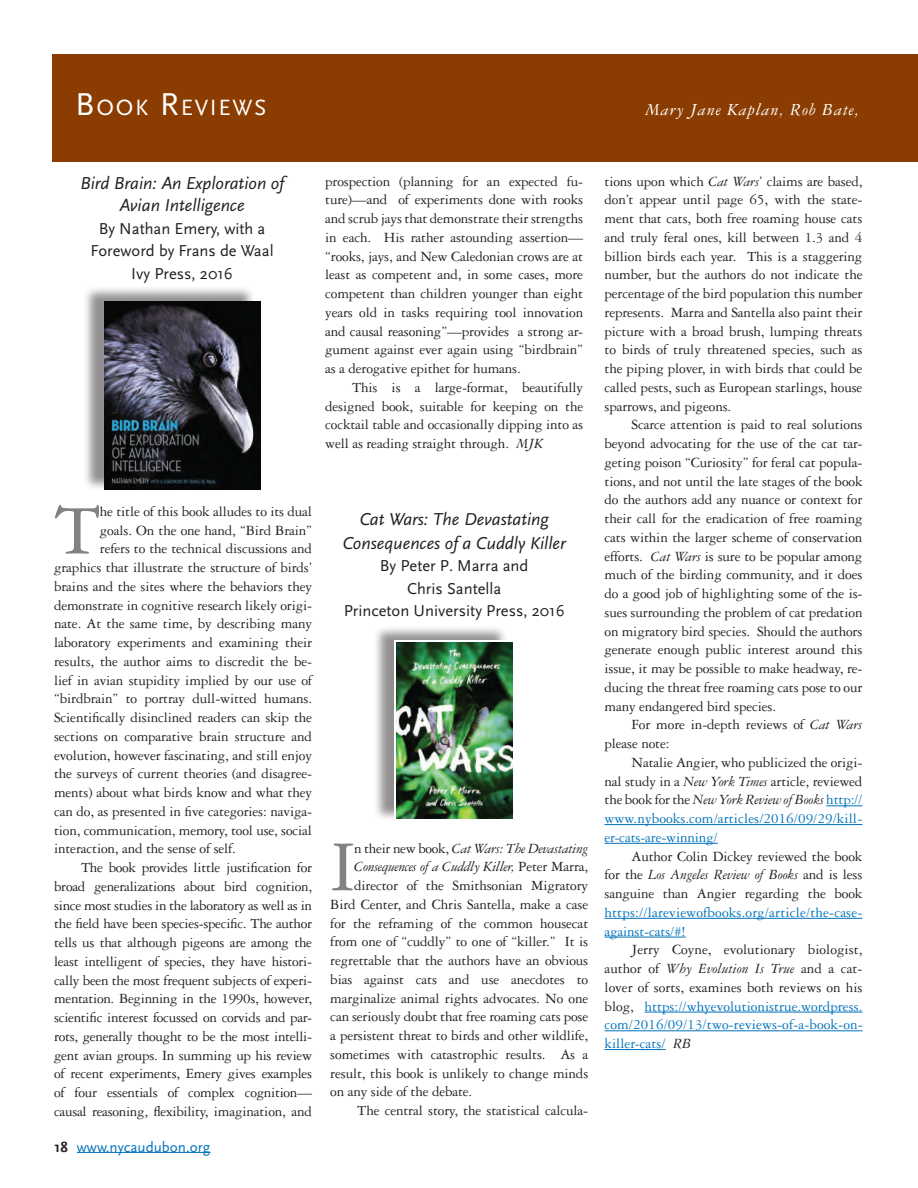
<style>
.page{position:relative;width:918px;height:1188px;background:#fff}
.page>*{position:absolute;margin:0;border:0;box-sizing:border-box;transform-origin:0 0}
.t1{font:76.2px "Garamond Three";color:#808285}
.t2{font:23.1px "Scala Sans Caps";letter-spacing:.07em;color:#fff}
.t3{font:italic 18px/24px "Scala Sans";color:#231f20;text-align:center}
.t4{font:italic 18px "Garamond Three";letter-spacing:.05em;color:#fff}
.t5{font:16.5px/22.5px "Scala Sans";color:#231f20;text-align:center}
.t6{font:15px/18.8px "Garamond Three";letter-spacing:-.01em;color:#231f20;text-align:justify}
.t7{font:italic 15px "Garamond Three";letter-spacing:-.02em;color:#231f20}
.t8{font:15px/18.8px "Garamond Three";letter-spacing:.01em;color:#0072bc}
.t9{font:15px "Scala Sans";color:#0072bc}
.s1{font-size:33px}
.s2{font-style:italic}
.s3{font-weight:700;color:#231f20}
.s4{font-style:normal}
.s5{color:#0072bc}
</style>
<div class="page">
<hr style="left:77px;top:1152px;width:133px;height:1px;background:#0072bc">
<div style="left:52px;top:54px;width:866px;height:108px;background:#8b3c00"></div>
<div style="left:83px;top:285px;width:173px;height:206px;background:#231f20;opacity:.5"></div>
<img style="left:104px;top:301px;width:156px;height:188px">
<hr style="left:826px;top:805px;width:37px;height:1px;background:#0072bc">
<hr style="left:604px;top:824px;width:258px;height:1px;background:#0072bc">
<hr style="left:604px;top:843px;width:114px;height:1px;background:#0072bc">
<hr style="left:604px;top:918px;width:258px;height:1px;background:#0072bc">
<hr style="left:604px;top:937px;width:82px;height:1px;background:#0072bc">
<hr style="left:645px;top:1012px;width:217px;height:1px;background:#0072bc">
<hr style="left:604px;top:1030px;width:258px;height:1px;background:#0072bc">
<hr style="left:604px;top:1049px;width:62px;height:1px;background:#0072bc">
<div style="left:373px;top:625px;width:135px;height:196px;background:#231f20;opacity:.5"></div>
<svg style="left:395px;top:641px;width:118px;height:179px"></svg>
<img style="left:396px;top:642px;width:116px;height:177px">
<h2 class="t2" style="left:75px;top:95px;width:193px"><span class="s1">B</span>OOK <span class="s1">R</span>EVIEWS</h2>
<p class="t4" style="left:645px;top:100px;width:216px">Mary Jane Kaplan, Rob Bate,</p>
<p class="t3" style="left:80px;top:172px;width:205px;line-height:22.5px">Bird Brain: An Exploration of<br>Avian Intelligence</p>
<p class="t5" style="left:91px;top:217px;width:185px">By N athan E mery, with a<br>Foreword by Frans de Waal<br>Ivy Press, 2016</p>
<p class="t6" style="left:325px;top:172px;width:260px">prospection (planning for an expected fu&shy;ture)—and of experiments done with rooks and scrub jays that demonstrate their strengths in each. His rather astounding assertion— “rooks, jays, and New Caledonian crows are at least as competent and, in some cases, more competent than children younger than eight years old in tasks requiring tool innovation and causal reasoning”—provides a strong ar&shy;gument against ever again using “birdbrain” as a derogative epithet for humans.</p>
<p class="t6" style="left:325px;top:378px;width:260px;text-indent:27px">This is a large-format, beautifully designed book, suitable for keeping on the cocktail table and occasionally dipping into as well as reading straight through. <span class="s2">MJK</span></p>
<h1 class="t1" style="left:54px;top:489px;width:48px">T</h1>
<p class="t6" style="left:100px;top:502px;width:214px">he title of this book alludes to its dual</p>
<p class="t6" style="left:100px;top:521px;width:214px">goals. On the one hand, “Bird Brain”</p>
<p class="t6" style="left:100px;top:539px;width:214px">refers to the technical discussions and</p>
<p class="t6" style="left:54px;top:558px;width:259px">graphics that illustrate the structure of birds’</p>
<p class="t6" style="left:54px;top:577px;width:259px">brains and the sites where the behaviors they</p>
<p class="t6" style="left:54px;top:596px;width:260px">demonstrate in cognitive research likely origi-</p>
<p class="t6" style="left:54px;top:614px;width:259px">nate. At the same time, by describing many</p>
<p class="t6" style="left:54px;top:633px;width:260px">laboratory experiments and examining their</p>
<p class="t6" style="left:54px;top:652px;width:259px">results, the author aims to discredit the be-</p>
<p class="t6" style="left:54px;top:671px;width:260px">lief in avian stupidity implied by our use of</p>
<p class="t6" style="left:54px;top:689px;width:259px">“birdbrain” to portray dull-witted humans.</p>
<p class="t6" style="left:54px;top:708px;width:259px">Scientifically disinclined readers can skip the</p>
<p class="t6" style="left:54px;top:727px;width:260px">sections on comparative brain structure and</p>
<p class="t6" style="left:54px;top:746px;width:260px">evolution, however fascinating, and still enjoy</p>
<p class="t6" style="left:54px;top:764px;width:259px">the surveys of current theories (and disagree-</p>
<p class="t6" style="left:54px;top:783px;width:260px">ments) about what birds know and what they</p>
<p class="t6" style="left:54px;top:802px;width:259px">can do, as presented in five categories: naviga-</p>
<p class="t6" style="left:54px;top:821px;width:260px">tion, communication, memory, tool use, social</p>
<p class="t6" style="left:54px;top:839px;width:183px">interaction, and the sense of self.</p>
<p class="t6" style="left:81px;top:858px;width:232px">The book provides little justification for</p>
<p class="t6" style="left:54px;top:877px;width:260px">broad generalizations about bird cognition,</p>
<p class="t6" style="left:54px;top:896px;width:259px">since most studies in the laboratory as well as in</p>
<p class="t6" style="left:54px;top:914px;width:259px">the field have been species-specific. The author</p>
<p class="t6" style="left:54px;top:933px;width:260px">tells us that although pigeons are among the</p>
<p class="t6" style="left:54px;top:952px;width:259px">least intelligent of species, they have histori-</p>
<p class="t6" style="left:54px;top:971px;width:259px">cally been the most frequent subjects of experi-</p>
<p class="t6" style="left:54px;top:989px;width:259px">mentation. Beginning in the 1990s, however,</p>
<p class="t6" style="left:54px;top:1008px;width:260px">scientific interest focussed on corvids and par-</p>
<p class="t6" style="left:54px;top:1027px;width:259px">rots, generally thought to be the most intelli-</p>
<p class="t6" style="left:54px;top:1046px;width:259px">gent avian groups. In summing up his review</p>
<p class="t6" style="left:54px;top:1064px;width:259px">of recent experiments, Emery gives examples</p>
<p class="t6" style="left:54px;top:1083px;width:260px">of four essentials of complex cognition—</p>
<p class="t6" style="left:54px;top:1102px;width:259px">causal reasoning, flexibility, imagination, and</p>
<p class="t9" style="left:55px;top:1139px;width:157px"><span class="s3">18</span> www.nycaudubon.org</p>
<p class="t3" style="left:343px;top:507px;width:225px">Cat Wars: The Devastating<br>Consequences of a Cuddly Killer</p>
<p class="t5" style="left:344px;top:555px;width:223px">By Peter P. M arra and<br>Chris Santella<br>Princeton U niversity Press, 2016</p>
<h1 class="t1" style="left:330px;top:826px;width:27px">I</h1>
<p class="t7" style="left:354px;top:840px;width:236px"><span class="s4">n their new book,</span> Cat Wars: The Devastating</p>
<p class="t7" style="left:354px;top:859px;width:236px">Consequences of a Cuddly Killer, <span class="s4">Peter Marra,</span></p>
<p class="t6" style="left:354px;top:876px;width:236px">director of the Smithsonian Migratory</p>
<p class="t6" style="left:330px;top:895px;width:260px">Bird Center, and Chris Santella, make a case</p>
<p class="t6" style="left:330px;top:914px;width:260px">for the reframing of the common housecat</p>
<p class="t6" style="left:330px;top:932px;width:259px">from one of “cuddly” to one of “killer.” It is</p>
<p class="t6" style="left:330px;top:951px;width:259px">regrettable that the authors have an obvious</p>
<p class="t6" style="left:330px;top:970px;width:259px">bias against cats and use anecdotes to</p>
<p class="t6" style="left:330px;top:989px;width:260px">marginalize animal rights advocates. No one</p>
<p class="t6" style="left:330px;top:1007px;width:260px">can seriously doubt that free roaming cats pose</p>
<p class="t6" style="left:330px;top:1026px;width:260px">a persistent threat to birds and other wildlife,</p>
<p class="t6" style="left:330px;top:1045px;width:260px">sometimes with catastrophic results. As a</p>
<p class="t6" style="left:330px;top:1064px;width:260px">result, this book is unlikely to change minds</p>
<p class="t6" style="left:330px;top:1082px;width:144px">on any side of the debate.</p>
<p class="t6" style="left:357px;top:1101px;width:232px">The central story, the statistical calcula-</p>
<p class="t6" style="left:604px;top:172px;width:260px">tions upon which <span class="s2">Cat Wars</span>’ claims are based, don’t appear until page 65, with the state&shy;ment that cats, both free roaming house cats and truly feral ones, kill between 1.3 and 4 billion birds each year. This is a staggering number, but the authors do not indicate the percentage of the bird population this number represents. Marra and Santella also paint their picture with a broad brush, lumping threats to birds of truly threatened species, such as the piping plover, in with birds that could be called pests, such as European starlings, house sparrows, and pigeons.</p>
<p class="t6" style="left:604px;top:415px;width:260px;text-indent:27px">Scarce attention is paid to real solutions beyond advocating for the use of the cat tar&shy;geting poison “Curiosity” for feral cat popula&shy;tions, and not until the late stages of the book do the authors add any nuance or context for their call for the eradication of free roaming cats within the larger scheme of conservation efforts. <span class="s2">Cat Wars</span> is sure to be popular among much of the birding community, and it does do a good job of highlighting some of the is&shy;sues surrounding the problem of cat predation on migratory bird species. Should the authors generate enough public interest around this issue, it may be possible to make headway, re&shy;ducing the threat free roaming cats pose to our many endangered bird species.</p>
<p class="t6" style="left:604px;top:715px;width:259px;text-indent:27px">For more in-depth reviews of <span class="s2">Cat Wars </span>please note:</p>
<p class="t6" style="left:604px;top:753px;width:260px;text-indent:27px">Natalie Angier, who publicized the origi&shy;nal study in a <span class="s2">New York Times</span> article, reviewed the book for the <span class="s2">New York Review of Books</span> <span class="s5">http:// www.nybooks.com/articles/2016/09/29/kill&shy;er-cats-are-winning/</span></p>
<p class="t6" style="left:604px;top:847px;width:259px;text-indent:27px">Author Colin Dickey reviewed the book for the <span class="s2">Los Angeles Review of Books</span> and is less sanguine than Angier regarding the book</p>
<p class="t8" style="left:604px;top:903px;width:259px">https://lareviewofbooks.org/article/the-case&shy;against-cats/#!</p>
<p class="t6" style="left:604px;top:940px;width:260px;text-indent:27px">Jerry Coyne, evolutionary biologist, author of <span class="s2">Why Evolution Is True</span> and a cat&shy;lover of sorts, examines both reviews on his blog, <span class="s5">https://whyevolutionistrue.wordpress. com/2016/09/13/two-reviews-of-a-book-on&shy;killer-cats/</span> <span class="s2">RB</span></p>
</div>
